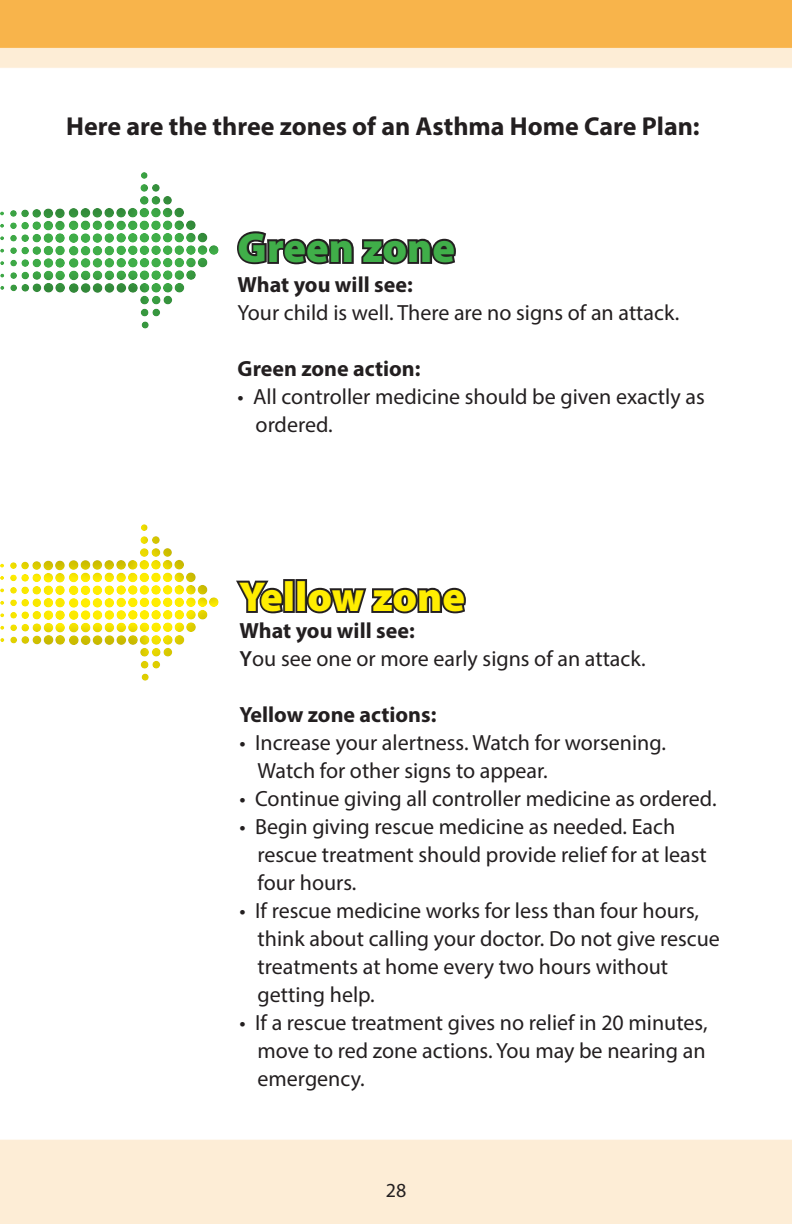
<style>
.page{position:relative;width:792px;height:1224px;background:#fff}
.page>*{position:absolute;margin:0;border:0;box-sizing:border-box;transform-origin:0 0}
.t1{font:900 42px "Myriad Pro";color:#ffed01}
.t2{font:900 42px "Myriad Pro";color:#40ae49}
.t3{font:700 26px "Myriad Pro";color:#231f20}
.t4{font:22px/28px "Myriad Pro";color:#231f20}
.t5{font:700 22px "Myriad Pro";color:#231f20}
.t6{font:20px "Myriad Pro";color:#231f20}
.s1{font-weight:600}
</style>
<div class="page">
<img style="left:0;top:0;width:792px;height:1224px">
<svg style="left:0;top:116px;width:228px;height:270px"></svg>
<svg style="left:235px;top:229px;width:223px;height:37px"></svg>
<svg style="left:0;top:469px;width:228px;height:269px"></svg>
<svg style="left:233px;top:579px;width:53px;height:41px"></svg>
<div style="left:283px;top:579px;width:12px;height:34px;border:4px solid #231f20"></div>
<div style="left:295px;top:579px;width:12px;height:34px;border:4px solid #231f20"></div>
<svg style="left:305px;top:526px;width:163px;height:157px"></svg>
<p class="t3" style="left:66px;top:110px;width:635px">Here are the three zones of an Asthma Home Care Plan:</p>
<p class="t2" style="left:238px;top:224px;width:219px">Green zone</p>
<p class="t5" style="left:238px;top:271px;width:177px">What you will see:</p>
<p class="t4" style="left:238px;top:299px;width:443px">Your child is well. There are no signs of an attack.</p>
<p class="t5" style="left:238px;top:355px;width:184px">Green zone action:</p>
<p class="t4" style="left:256px;top:383px;width:451px;text-indent:-18px">• All controller medicine should be given exactly as ordered.</p>
<p class="t1" style="left:239px;top:573px;width:227px">Yellow zone</p>
<p class="t5" style="left:240px;top:616px;width:177px">What you will see:</p>
<p class="t4" style="left:240px;top:644px;width:408px"><span class="s1">Y</span>ou see one or more early signs of an attack.</p>
<p class="t5" style="left:240px;top:700px;width:198px">Yellow zone actions:</p>
<p class="t4" style="left:258px;top:728px;width:410px;text-indent:-18px">• Increase your alertness. Watch for worsening.<br>Watch for other signs to appear.</p>
<p class="t4" style="left:240px;top:784px;width:479px">• Continue giving all controller medicine as ordered.</p>
<p class="t4" style="left:258px;top:812px;width:451px;text-indent:-18px">• Begin giving rescue medicine as needed. Each rescue treatment should provide relief for at least four hours.</p>
<p class="t4" style="left:258px;top:896px;width:464px;text-indent:-18px">• If rescue medicine works for less than four hours, think about calling your doctor. Do not give rescue treatments at home every two hours without getting help.</p>
<p class="t4" style="left:258px;top:1008px;width:451px;text-align:justify;text-indent:-18px">• If a rescue treatment gives no relief in 20 minutes, move to red zone actions. You may be nearing an emergency.</p>
<p class="t6" style="left:386px;top:1178px;width:22px">28</p>
</div>
